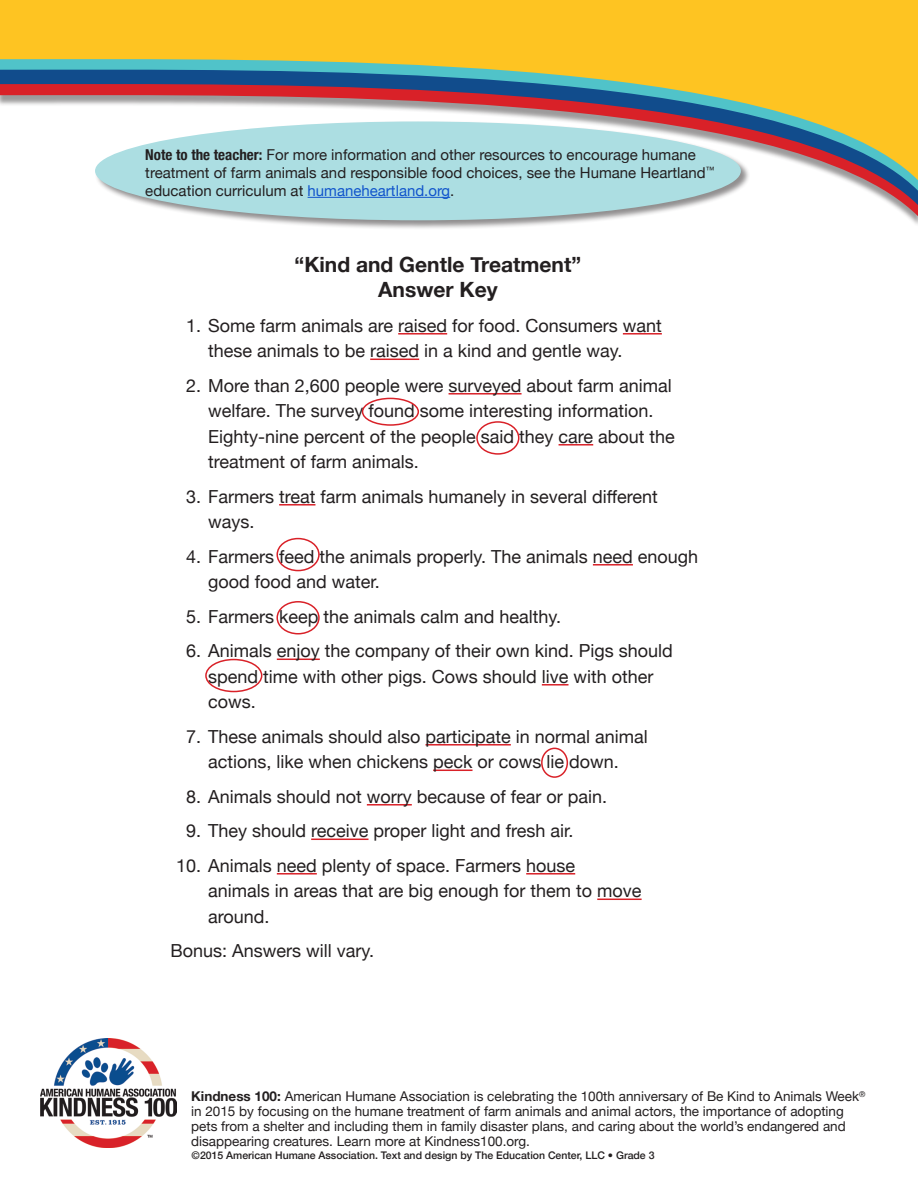
<style>
.page{position:relative;width:918px;height:1188px;background:#fff}
.page>*{position:absolute;margin:0;border:0;box-sizing:border-box;transform-origin:0 0}
.Body_Copy{font:700 21px/25.5px "Helvetica Neue";color:#231f20;text-align:center}
.Body_Copy-2{font:18px/25.5px "Helvetica Neue";color:#231f20}
.Note_text{font:15px/18px "Helvetica Neue";color:#231f20}
.t1{font:13.5px/15px "Helvetica Neue";color:#231f20}
.t2{font:500 10.5px "Helvetica Neue";color:#231f20}
.s1{font-weight:700;font-stretch:condensed}
.s2{color:#15c}
.s3{font-weight:700}
</style>
<div class="page">
<svg style="left:0;top:0;width:918px;height:180px;background:#d2b25a"></svg>
<img style="left:40px;top:1039px;width:137px;height:109px">
<div style="left:95px;top:121px;width:655px;height:109px;background:#231f20;opacity:.5"></div>
<div style="left:95px;top:122px;width:646px;height:98px;background:#acdee2;border-radius:50%"></div>
<hr style="left:398px;top:333px;width:49px;height:2px;background:#d92128">
<hr style="left:623px;top:333px;width:39px;height:2px;background:#d92128">
<hr style="left:370px;top:359px;width:49px;height:1px;background:#d92128">
<hr style="left:449px;top:393px;width:73px;height:2px;background:#d92128">
<hr style="left:559px;top:444px;width:34px;height:2px;background:#d92128">
<hr style="left:279px;top:504px;width:36px;height:2px;background:#d92128">
<hr style="left:593px;top:564px;width:40px;height:2px;background:#d92128">
<hr style="left:277px;top:659px;width:43px;height:1px;background:#d92128">
<hr style="left:542px;top:684px;width:27px;height:2px;background:#d92128">
<hr style="left:426px;top:744px;width:85px;height:2px;background:#d92128">
<hr style="left:433px;top:770px;width:40px;height:1px;background:#d92128">
<hr style="left:367px;top:804px;width:45px;height:2px;background:#d92128">
<hr style="left:311px;top:839px;width:57px;height:1px;background:#d92128">
<hr style="left:277px;top:873px;width:40px;height:2px;background:#d92128">
<hr style="left:526px;top:873px;width:49px;height:2px;background:#d92128">
<hr style="left:597px;top:899px;width:45px;height:1px;background:#d92128">
<div style="left:362px;top:398px;width:57px;height:28px;border:2px solid #d92128;border-radius:50%"></div>
<div style="left:276px;top:538px;width:44px;height:33px;border:2px solid #d92128;border-radius:50%"></div>
<div style="left:276px;top:601px;width:44px;height:33px;border:2px solid #d92128;border-radius:50%"></div>
<div style="left:205px;top:659px;width:57px;height:33px;border:2px solid #d92128;border-radius:50%"></div>
<div style="left:476px;top:421px;width:43px;height:34px;border:2px solid #d92128;border-radius:50%"></div>
<div style="left:541px;top:748px;width:27px;height:30px;border:2px solid #d92128;border-radius:50%"></div>
<hr style="left:308px;top:197px;width:142px;height:1px;background:#15c">
<p class="Note_text" style="left:145px;top:146px;width:571px"><span class="s1">Note to the teacher:</span> For more information and other resources to encourage humane treatment of farm animals and responsible food choices, see the Humane Heartland<sup>™ </sup>education curriculum at <span class="s2">humaneheartland.org</span>.</p>
<p class="Body_Copy" style="left:295px;top:252px;width:288px">“Kind and Gentle Treatment”<br>Answer Key</p>
<p class="Body_Copy-2" style="left:208px;top:314px;width:455px;text-indent:-22px">1. Some farm animals are raised for food. Consumers want these animals to be raised in a kind and gentle way.</p>
<p class="Body_Copy-2" style="left:208px;top:374px;width:468px;text-indent:-22px">2. More than 2,600 people were surveyed about farm animal welfare. The survey found some interesting information.<br>Eighty-nine percent of the people said they care about the treatment of farm animals.</p>
<p class="Body_Copy-2" style="left:208px;top:485px;width:451px;text-indent:-22px">3. Farmers treat farm animals humanely in several different ways.</p>
<p class="Body_Copy-2" style="left:208px;top:545px;width:492px;text-indent:-22px">4. Farmers feed the animals properly. The animals need enough good food and water.</p>
<p class="Body_Copy-2" style="left:186px;top:605px;width:377px">5. Farmers keep the animals calm and healthy.</p>
<p class="Body_Copy-2" style="left:208px;top:639px;width:466px;text-indent:-22px">6. Animals enjoy the company of their own kind. Pigs should spend time with other pigs. Cows should live with other cows.</p>
<p class="Body_Copy-2" style="left:186px;top:725px;width:463px;text-align:center">7. These animals should also participate in normal animal actions, like when chickens peck or cows lie down.</p>
<p class="Body_Copy-2" style="left:186px;top:785px;width:423px">8. Animals should not worry because of fear or pain.</p>
<p class="Body_Copy-2" style="left:186px;top:819px;width:389px">9. They should receive proper light and fresh air.</p>
<p class="Body_Copy-2" style="left:208px;top:854px;width:435px;text-indent:-32px">10. Animals need plenty of space. Farmers house<br>animals in areas that are big enough for them to move around.</p>
<p class="Body_Copy-2" style="left:171px;top:939px;width:205px">Bonus: Answers will vary.</p>
<p class="t1" style="left:191px;top:1089px;width:676px"><span class="s3">Kindness 100:</span> American Humane Association is celebrating the 100th anniversary of Be Kind to Animals Week<sup>® </sup>in 2015 by focusing on the humane treatment of farm animals and animal actors, the importance of adopting pets from a shelter and including them in family disaster plans, and caring about the world’s endangered and disappearing creatures. Learn more at Kindness100.org.</p>
<p class="t2" style="left:192px;top:1147px;width:464px">©2015 American Humane Association. Text and design by The Education Center, LLC • Grade 3</p>
</div>
